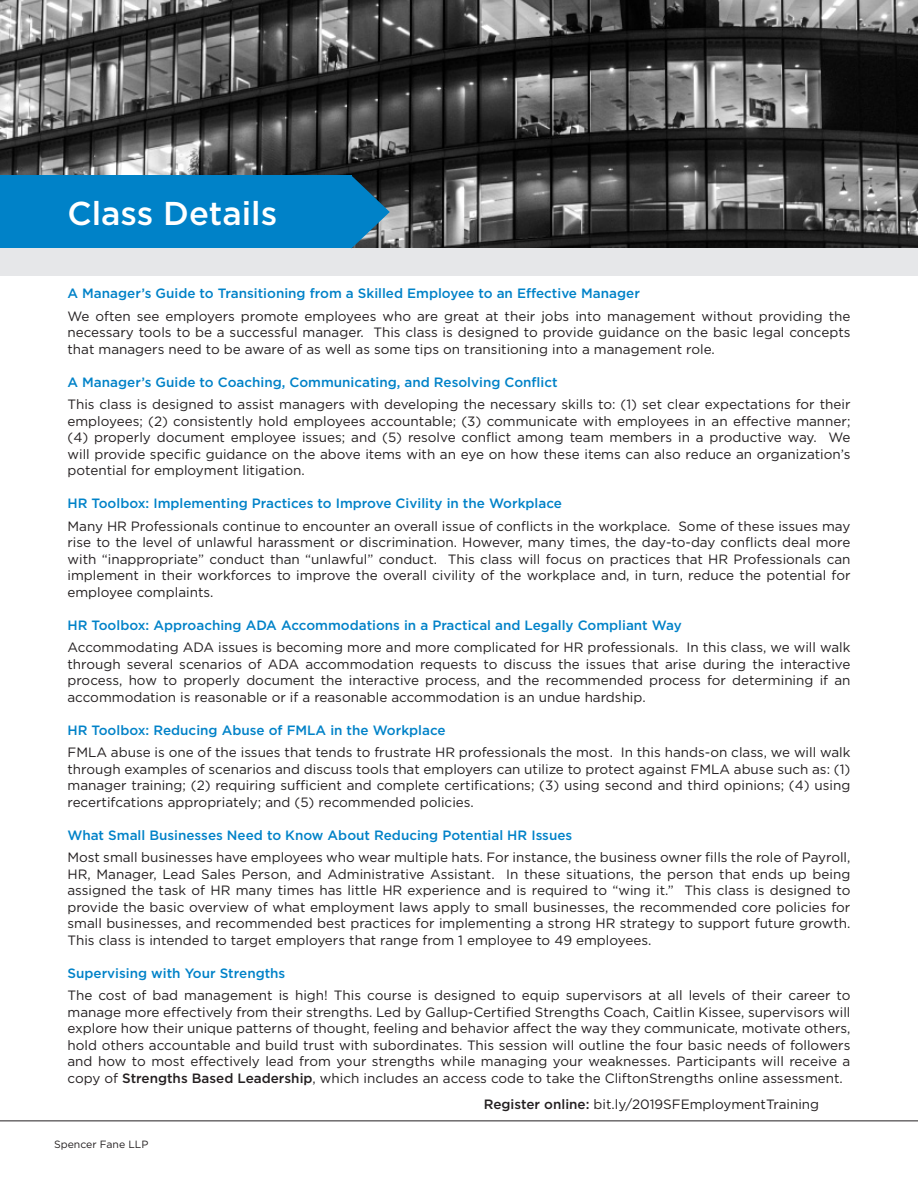
<style>
.page{position:relative;width:918px;height:1188px;background:#fff}
.page>*{position:absolute;margin:0;border:0;box-sizing:border-box;transform-origin:0 0}
.t1{font:500 33px "Gotham";color:#fff}
.t2{font:13.5px/16.5px "Gotham";color:#231f20;text-align:justify}
.t3{font:500 13.5px "Gotham";color:#0082c8}
.t4{font:10.5px "Gotham";color:#231f20}
.s1{font-weight:500}
</style>
<div class="page">
<hr style="left:0;top:1120px;width:918px;height:1px;background:#231f20">
<img style="left:0;top:0;width:918px;height:248px">
<div style="left:0;top:248px;width:918px;height:28px;background:#e6e7e9"></div>
<div style="left:0;top:176px;width:351px;height:72px;background:#0082c8"></div>
<svg style="left:351px;top:175px;width:39px;height:73px"></svg>
<p class="t1" style="left:68px;top:192px;width:211px">Class Details</p>
<p class="t3" style="left:68px;top:285px;width:574px">A Manager’s Guide to Transitioning from a Skilled Employee to an Effective Manager</p>
<p class="t2" style="left:68px;top:308px;width:785px">We often see employers promote employees who are great at their jobs into management without providing the necessary tools to be a successful manager. This class is designed to provide guidance on the basic legal concepts that managers need to be aware of as well as some tips on transitioning into a management role.</p>
<p class="t3" style="left:68px;top:373px;width:492px">A Manager’s Guide to Coaching, Communicating, and Resolving Conflict</p>
<p class="t2" style="left:68px;top:396px;width:785px">This class is designed to assist managers with developing the necessary skills to: (1) set clear expectations for their employees; (2) consistently hold employees accountable; (3) communicate with employees in an effective manner; (4) properly document employee issues; and (5) resolve conflict among team members in a productive way. We will provide specific guidance on the above items with an eye on how these items can also reduce an organization’s potential for employment litigation.</p>
<p class="t3" style="left:68px;top:495px;width:496px">HR Toolbox: Implementing Practices to Improve Civility in the Workplace</p>
<p class="t2" style="left:68px;top:518px;width:785px">Many HR Professionals continue to encounter an overall issue of conflicts in the workplace. Some of these issues may rise to the level of unlawful harassment or discrimination. However, many times, the day-to-day conflicts deal more with “inappropriate” conduct than “unlawful” conduct. This class will focus on practices that HR Professionals can implement in their workforces to improve the overall civility of the workplace and, in turn, reduce the potential for employee complaints.</p>
<p class="t3" style="left:68px;top:616px;width:616px">HR Toolbox: Approaching ADA Accommodations in a Practical and Legally Compliant Way</p>
<p class="t2" style="left:68px;top:639px;width:785px">Accommodating ADA issues is becoming more and more complicated for HR professionals. In this class, we will walk through several scenarios of ADA accommodation requests to discuss the issues that arise during the interactive process, how to properly document the interactive process, and the recommended process for determining if an accommodation is reasonable or if a reasonable accommodation is an undue hardship.</p>
<p class="t3" style="left:68px;top:721px;width:380px">HR Toolbox: Reducing Abuse of FMLA in the Workplace</p>
<p class="t2" style="left:68px;top:744px;width:785px">FMLA abuse is one of the issues that tends to frustrate HR professionals the most. In this hands-on class, we will walk through examples of scenarios and discuss tools that employers can utilize to protect against FMLA abuse such as: (1) manager training; (2) requiring sufficient and complete certifications; (3) using second and third opinions; (4) using recertifcations appropriately; and (5) recommended policies.</p>
<p class="t3" style="left:68px;top:826px;width:506px">What Small Businesses Need to Know About Reducing Potential HR Issues</p>
<p class="t2" style="left:68px;top:849px;width:785px">Most small businesses have employees who wear multiple hats. For instance, the business owner fills the role of Payroll, HR, Manager, Lead Sales Person, and Administrative Assistant. In these situations, the person that ends up being assigned the task of HR many times has little HR experience and is required to “wing it.” This class is designed to provide the basic overview of what employment laws apply to small businesses, the recommended core policies for small businesses, and recommended best practices for implementing a strong HR strategy to support future growth.<br>This class is intended to target employers that range from 1 employee to 49 employees.</p>
<p class="t3" style="left:68px;top:964px;width:219px">Supervising with Your Strengths</p>
<p class="t2" style="left:68px;top:987px;width:785px">The cost of bad management is high! This course is designed to equip supervisors at all levels of their career to manage more effectively from their strengths. Led by Gallup-Certified Strengths Coach, Caitlin Kissee, supervisors will explore how their unique patterns of thought, feeling and behavior affect the way they communicate, motivate others, hold others accountable and build trust with subordinates. This session will outline the four basic needs of followers and how to most effectively lead from your strengths while managing your weaknesses. Participants will receive a copy of <span class="s1">Strengths Based Leadership</span>, which includes an access code to take the CliftonStrengths online assessment.</p>
<p class="t4" style="left:54px;top:1138px;width:96px">Spencer Fane LLP</p>
<p class="t2" style="left:484px;top:1095px;width:337px"><span class="s1">Register online:</span> bit.ly/2019SFEmploymentTraining</p>
</div>
